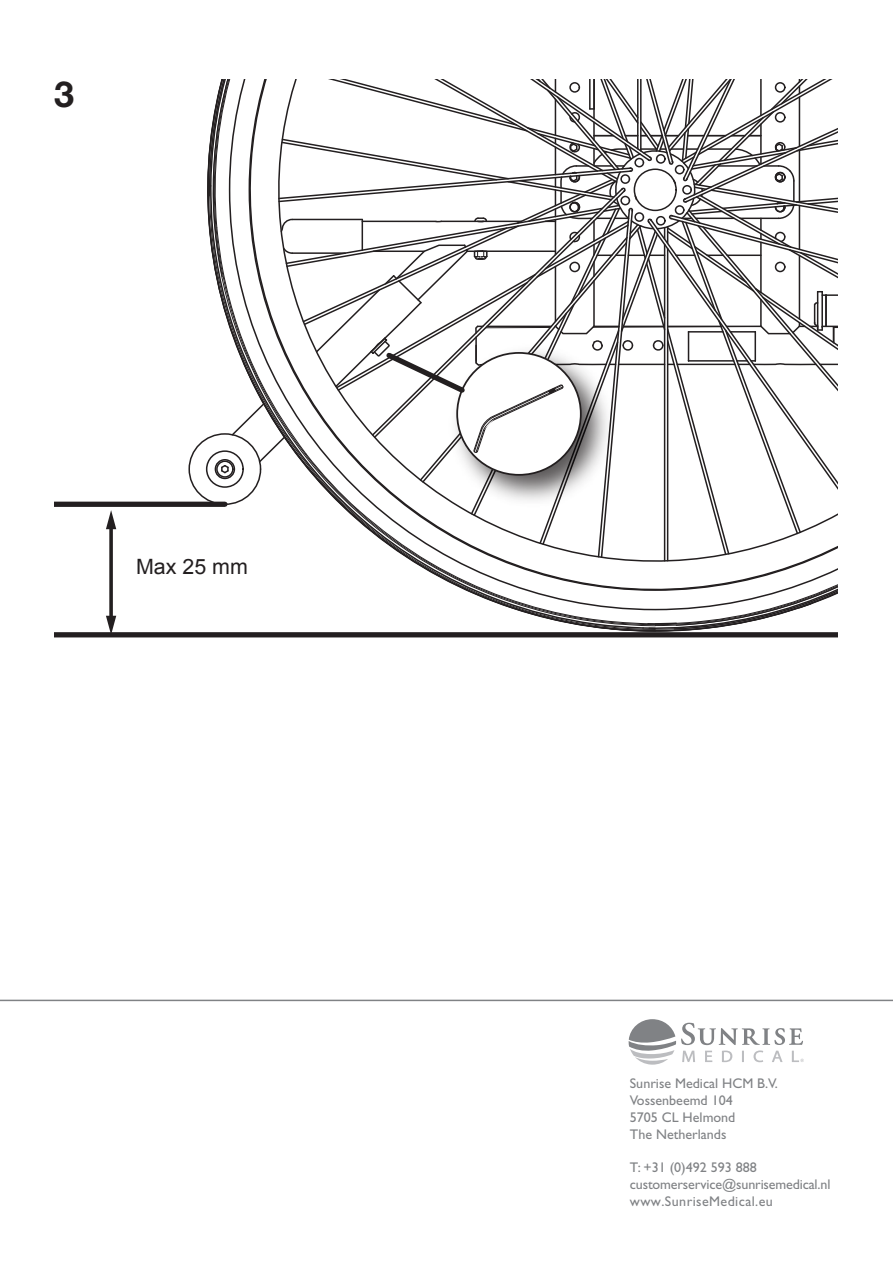
<style>
.page{position:relative;width:893px;height:1263px;background:#fff}
.page>*{position:absolute;margin:0;border:0;box-sizing:border-box;transform-origin:0 0}
.t1{font:700 36px "Helvetica Neue LT";color:#231f20}
.t2{font:21.15px "Arial";color:#231f20}
.t3{font:14.1px/16.8px "Gill Sans Std";color:#808285}
</style>
<div class="page">
<hr style="left:0;top:1000px;width:893px;height:1px;background:#808285">
<svg style="left:629px;top:1019px;width:175px;height:46px"></svg>
<div style="left:54px;top:632px;width:784px;height:5px;background:#231f20"></div>
<div style="left:54px;top:502px;width:171px;height:5px;background:#231f20"></div>
<svg style="left:109px;top:529px;width:4px;height:87px"></svg>
<svg style="left:106px;top:510px;width:10px;height:19px"></svg>
<svg style="left:106px;top:616px;width:10px;height:17px"></svg>
<svg style="left:205px;top:79px;width:633px;height:553px"></svg>
<p class="t1" style="left:54px;top:72px;width:22px">3</p>
<p class="t2" style="left:136px;top:552px;width:113px">Max 25 mm</p>
<p class="t3" style="left:630px;top:1075px;width:150px">Sunrise Medical HCM B.V.<br>Vossenbeemd 104<br>5705 CL Helmond<br>The Netherlands</p>
<p class="t3" style="left:630px;top:1159px;width:202px">T: +31 (0)492 593 888 customerservice@sunrisemedical.nl www.SunriseMedical.eu</p>
</div>
